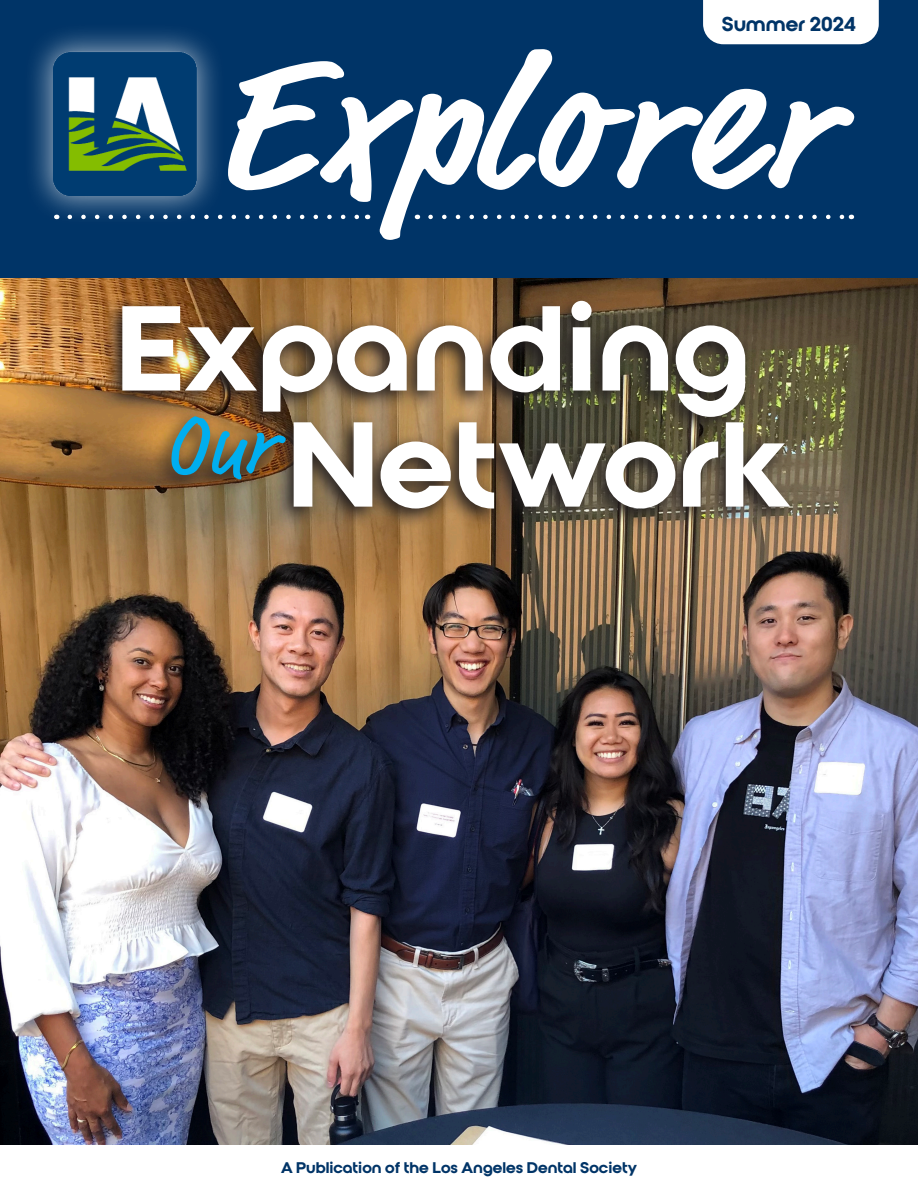
<style>
.page{position:relative;width:918px;height:1188px;background:#fff}
.page>*{position:absolute;margin:0;border:0;box-sizing:border-box;transform-origin:0 0}
.t1{font:700 188.1px "Market Pro";letter-spacing:.065em;color:#fff}
.t2{font:700 117.15px/116.1px "Qualy";color:#fff;text-align:center}
.t3{font:700 19.5px "Qualy";color:#003467}
.t4{font:700 15px "Qualy";color:#003467}
</style>
<div class="page">
<div style="left:0;top:0;width:918px;height:278px;background:#003467"></div>
<div style="left:703px;top:0;width:176px;height:44px;background:#fff"></div>
<div style="left:24px;top:22px;width:202px;height:203px;background:#fff;opacity:.6"></div>
<img style="left:53px;top:50px;width:151px;height:145px">
<svg style="left:70px;top:215px;width:289px;height:4px"></svg>
<svg style="left:431px;top:215px;width:413px;height:4px"></svg>
<img style="left:0;top:278px;width:918px;height:867px">
<img style="left:102px;top:292px;width:696px;height:237px">
<h3 class="t3" style="left:722px;top:12px;width:136px">Summer 2024</h3>
<h1 class="t1" style="left:215px;top:-6px;width:611px">Explorer</h1>
<h2 class="t2" style="left:116px;top:293px;width:675px">Expanding<br><sup>Our</sup>Network</h2>
<p class="t4" style="left:281px;top:1159px;width:357px">A Publication of the Los Angeles Dental Society</p>
</div>
